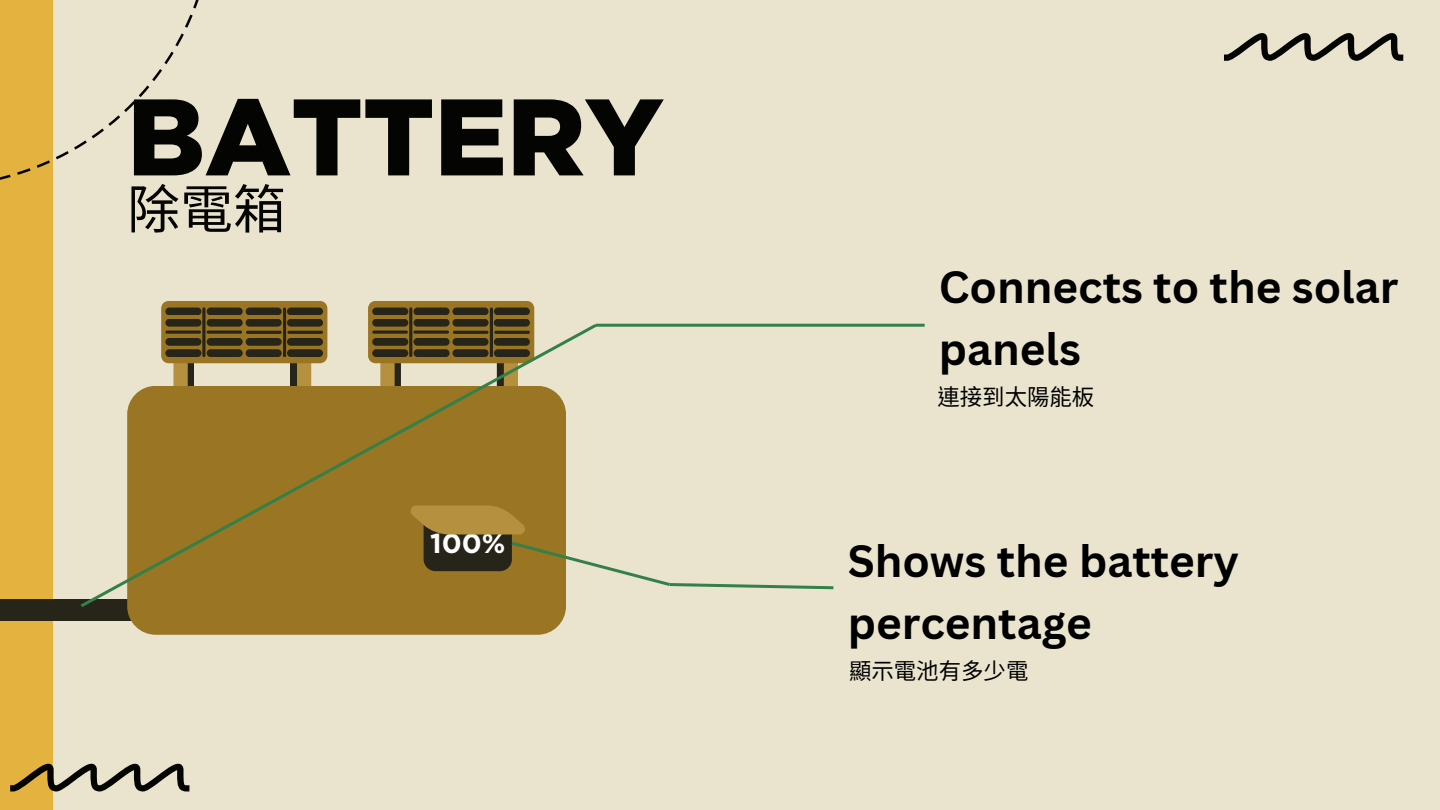
<style>
.page{position:relative;width:1440px;height:810px;background:#eae4cf}
.page>*{position:absolute;margin:0;border:0;box-sizing:border-box;transform-origin:0 0}
.t1{font:900 108.6px "Gotham";color:#040403}
.t2{font:52.9px "Noto Sans CJ Ksc";color:#040403}
.t3{font:700 44px/61.5px "Canva Sans";color:#000}
.t4{font:700 27.4px "Gotham";color:#fff}
.t5{font:22.4px "Noto Sans CJ Ksc";color:#000}
</style>
<div class="page">
<div style="left:0;top:0;width:53px;height:810px;background:#e4b23e"></div>
<svg style="left:0;top:0;width:199px;height:180px"></svg>
<svg style="left:10px;top:763px;width:179px;height:28px"></svg>
<svg style="left:1224px;top:33px;width:179px;height:28px"></svg>
<svg style="left:368px;top:301px;width:166px;height:20px;background:#947225"></svg>
<div style="left:372px;top:308px;width:36px;height:7px;background:#272419;border-radius:4px"></div>
<div style="left:372px;top:319px;width:36px;height:8px;background:#272419;border-radius:4px"></div>
<div style="left:414px;top:308px;width:36px;height:7px;background:#272419;border-radius:4px"></div>
<div style="left:414px;top:319px;width:36px;height:8px;background:#272419;border-radius:4px"></div>
<div style="left:453px;top:308px;width:36px;height:7px;background:#272419;border-radius:4px"></div>
<div style="left:453px;top:319px;width:36px;height:8px;background:#272419;border-radius:4px"></div>
<div style="left:494px;top:308px;width:36px;height:7px;background:#272419;border-radius:4px"></div>
<div style="left:494px;top:319px;width:36px;height:8px;background:#272419;border-radius:4px"></div>
<hr style="left:409px;top:307px;width:3px;height:50px;background:#272419;border-radius:2px">
<hr style="left:490px;top:308px;width:3px;height:49px;background:#272419;border-radius:2px">
<svg style="left:161px;top:301px;width:166px;height:20px;background:#947225"></svg>
<div style="left:165px;top:308px;width:36px;height:7px;background:#272419;border-radius:4px"></div>
<div style="left:165px;top:319px;width:36px;height:8px;background:#272419;border-radius:4px"></div>
<div style="left:207px;top:308px;width:36px;height:7px;background:#272419;border-radius:4px"></div>
<div style="left:207px;top:319px;width:36px;height:8px;background:#272419;border-radius:4px"></div>
<div style="left:246px;top:308px;width:36px;height:7px;background:#272419;border-radius:4px"></div>
<div style="left:246px;top:319px;width:36px;height:8px;background:#272419;border-radius:4px"></div>
<div style="left:287px;top:308px;width:36px;height:7px;background:#272419;border-radius:4px"></div>
<div style="left:287px;top:319px;width:36px;height:8px;background:#272419;border-radius:4px"></div>
<hr style="left:202px;top:307px;width:3px;height:50px;background:#272419;border-radius:2px">
<hr style="left:283px;top:308px;width:3px;height:49px;background:#272419;border-radius:2px">
<div style="left:0;top:599px;width:243px;height:21px;background:#272419"></div>
<div style="left:127px;top:386px;width:439px;height:249px;background:#997524;border-radius:28px"></div>
<svg style="left:600px;top:564px;width:234px;height:26px"></svg>
<svg style="left:80px;top:321px;width:520px;height:289px"></svg>
<hr style="left:596px;top:324px;width:329px;height:3px;background:#348049">
<p class="t1" style="left:127px;top:71px;width:538px">BATTERY</p>
<h1 class="t2" style="left:127px;top:167px;width:155px">除電箱</h1>
<p class="t4" style="left:430px;top:527px;width:77px">100%</p>
<h4 class="t3" style="left:939px;top:256px;width:461px">Connects to the solar panels</h4>
<p class="t5" style="left:937px;top:379px;width:157px">連接到太陽能板</p>
<h3 class="t3" style="left:848px;top:530px;width:393px">Shows the battery percentage</h3>
<h2 class="t5" style="left:849px;top:653px;width:178px">顯示電池有多少電</h2>
</div>
